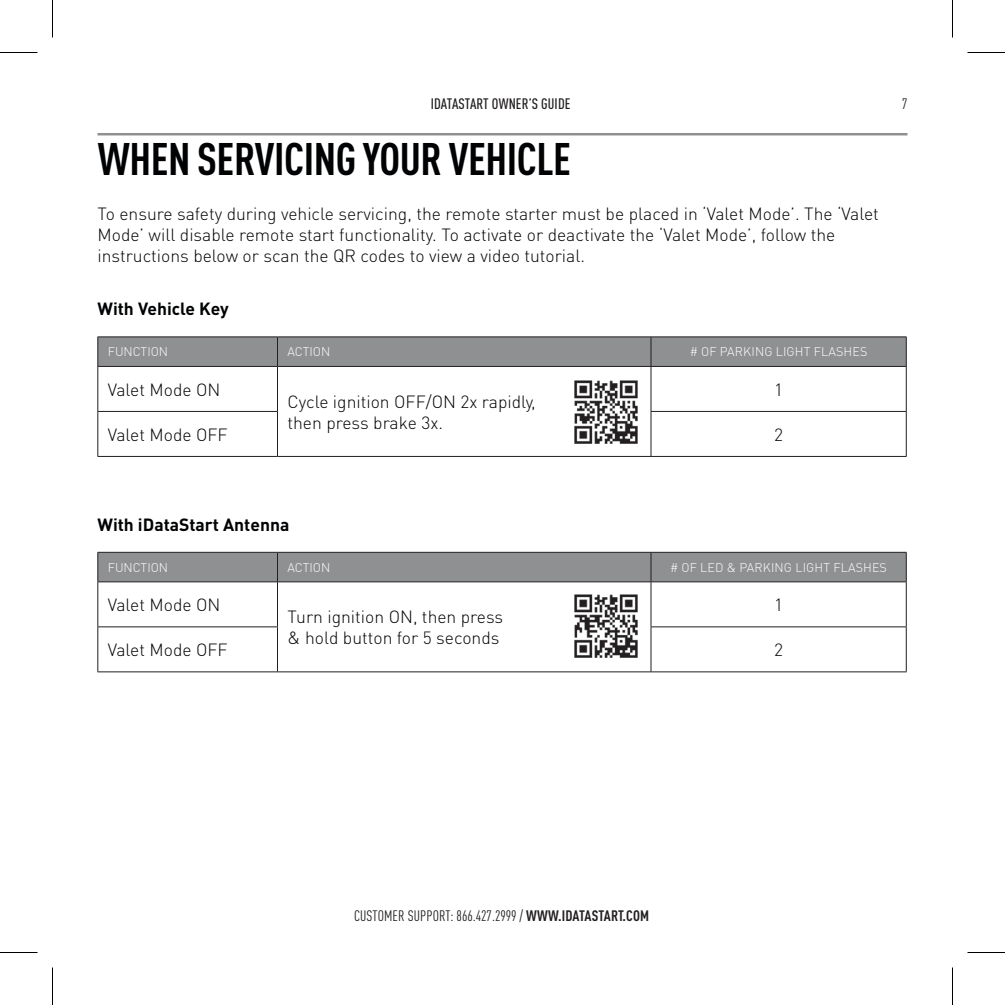
<style>
.page{position:relative;width:1005px;height:1005px;background:#fff}
.page>*{position:absolute;margin:0;border:0;box-sizing:border-box;transform-origin:0 0}
.t1{font:700 condensed 45px "DIN Pro";letter-spacing:-.01em;color:#010203}
.t2{font:300 17.5px/21px "DIN Pro";color:#010203}
.t3{font:700 17.5px "DIN Pro";color:#010203}
.t4{font:condensed 15px "DIN Pro";letter-spacing:.005em;color:#231f20}
.t5{font:500 condensed 15px "DIN Pro";letter-spacing:.01em;color:#231f20}
.t6{font:300 12.5px "DIN Pro";letter-spacing:.01em;color:#fff}
.s1{font-weight:700}
</style>
<div class="page">
<hr style="left:98px;top:133px;width:810px;height:2px;background:#8f9091">
<hr style="left:98px;top:336px;width:180px;height:1px;background:#231f20">
<hr style="left:278px;top:336px;width:373px;height:1px;background:#231f20">
<hr style="left:651px;top:336px;width:256px;height:1px;background:#231f20">
<div style="left:97px;top:337px;width:810px;height:29px;background:#8f9091"></div>
<hr style="left:98px;top:366px;width:180px;height:1px;background:#231f20">
<hr style="left:97px;top:367px;width:1px;height:44px;background:#231f20">
<hr style="left:278px;top:366px;width:373px;height:1px;background:#231f20">
<hr style="left:277px;top:367px;width:1px;height:44px;background:#231f20">
<hr style="left:278px;top:456px;width:373px;height:1px;background:#231f20">
<hr style="left:651px;top:366px;width:256px;height:1px;background:#231f20">
<hr style="left:651px;top:367px;width:1px;height:44px;background:#231f20">
<hr style="left:906px;top:367px;width:1px;height:44px;background:#231f20">
<hr style="left:98px;top:411px;width:180px;height:1px;background:#231f20">
<hr style="left:97px;top:412px;width:1px;height:44px;background:#231f20">
<hr style="left:277px;top:412px;width:1px;height:44px;background:#231f20">
<hr style="left:98px;top:456px;width:180px;height:1px;background:#231f20">
<hr style="left:651px;top:411px;width:256px;height:1px;background:#231f20">
<hr style="left:651px;top:412px;width:1px;height:44px;background:#231f20">
<hr style="left:906px;top:412px;width:1px;height:44px;background:#231f20">
<hr style="left:651px;top:456px;width:256px;height:1px;background:#231f20">
<div style="left:97px;top:552px;width:810px;height:30px;background:#8f9091"></div>
<hr style="left:98px;top:581px;width:180px;height:1px;background:#231f20">
<hr style="left:97px;top:582px;width:1px;height:45px;background:#231f20">
<hr style="left:278px;top:581px;width:373px;height:1px;background:#231f20">
<hr style="left:277px;top:582px;width:1px;height:45px;background:#231f20">
<hr style="left:278px;top:671px;width:373px;height:1px;background:#231f20">
<hr style="left:651px;top:581px;width:256px;height:1px;background:#231f20">
<hr style="left:651px;top:582px;width:1px;height:45px;background:#231f20">
<hr style="left:906px;top:582px;width:1px;height:45px;background:#231f20">
<hr style="left:98px;top:626px;width:180px;height:1px;background:#231f20">
<hr style="left:97px;top:627px;width:1px;height:45px;background:#231f20">
<hr style="left:277px;top:627px;width:1px;height:45px;background:#231f20">
<hr style="left:98px;top:671px;width:180px;height:1px;background:#231f20">
<hr style="left:651px;top:626px;width:256px;height:1px;background:#231f20">
<hr style="left:651px;top:627px;width:1px;height:45px;background:#231f20">
<hr style="left:906px;top:627px;width:1px;height:45px;background:#231f20">
<hr style="left:651px;top:671px;width:256px;height:1px;background:#231f20">
<img style="left:574px;top:380px;width:64px;height:64px">
<img style="left:574px;top:594px;width:64px;height:64px">
<hr style="left:0;top:52px;width:38px;height:1px;background:#000">
<hr style="left:968px;top:52px;width:37px;height:1px;background:#000">
<hr style="left:0;top:952px;width:38px;height:1px;background:#000">
<hr style="left:968px;top:952px;width:37px;height:1px;background:#000">
<hr style="left:52px;top:0;width:1px;height:38px;background:#000">
<hr style="left:52px;top:968px;width:1px;height:37px;background:#000">
<hr style="left:952px;top:0;width:1px;height:38px;background:#000">
<hr style="left:952px;top:968px;width:1px;height:37px;background:#000">
<p class="t5" style="left:431px;top:92px;width:141px">IDATASTART OWNER’S GUIDE</p>
<p class="t4" style="left:902px;top:93px;width:7px">7</p>
<h1 class="t1" style="left:98px;top:125px;width:475px">WHEN SERVICING YOUR VEHICLE</h1>
<p class="t2" style="left:98px;top:203px;width:783px">To ensure safety during vehicle servicing, the remote starter must be placed in ‘Valet Mode’. The ‘Valet<br>Mode’ will disable remote start functionality. To activate or deactivate the ‘Valet Mode’, follow the instructions below or scan the QR codes to view a video tutorial.</p>
<p class="t3" style="left:98px;top:297px;width:133px">With Vehicle Key</p>
<p class="t6" style="left:108px;top:343px;width:62px">FUNCTION</p>
<p class="t6" style="left:288px;top:343px;width:44px">ACTION</p>
<p class="t6" style="left:690px;top:343px;width:179px"># OF PARKING LIGHT FLASHES</p>
<p class="t2" style="left:108px;top:378px;width:114px">Valet Mode ON</p>
<p class="t2" style="left:288px;top:390px;width:250px">Cycle ignition OFF/ON 2x rapidly, then press brake 3x.</p>
<p class="t2" style="left:774px;top:378px;width:10px">1</p>
<p class="t2" style="left:108px;top:423px;width:121px">Valet Mode OFF</p>
<p class="t2" style="left:774px;top:423px;width:10px">2</p>
<p class="t3" style="left:97px;top:513px;width:193px">With iDataStart Antenna</p>
<p class="t6" style="left:108px;top:559px;width:62px">FUNCTION</p>
<p class="t6" style="left:288px;top:559px;width:44px">ACTION</p>
<p class="t6" style="left:670px;top:559px;width:218px"># OF LED &amp; PARKING LIGHT FLASHES</p>
<p class="t2" style="left:108px;top:594px;width:114px">Valet Mode ON</p>
<p class="t2" style="left:288px;top:606px;width:217px">Turn ignition ON, then press &amp; hold button for 5 seconds</p>
<p class="t2" style="left:774px;top:594px;width:10px">1</p>
<p class="t2" style="left:108px;top:639px;width:121px">Valet Mode OFF</p>
<p class="t2" style="left:774px;top:639px;width:10px">2</p>
<p class="t4" style="left:354px;top:904px;width:297px">CUSTOMER SUPPORT: 866.427.2999 / <span class="s1">WWW.IDATASTART.COM</span></p>
</div>
